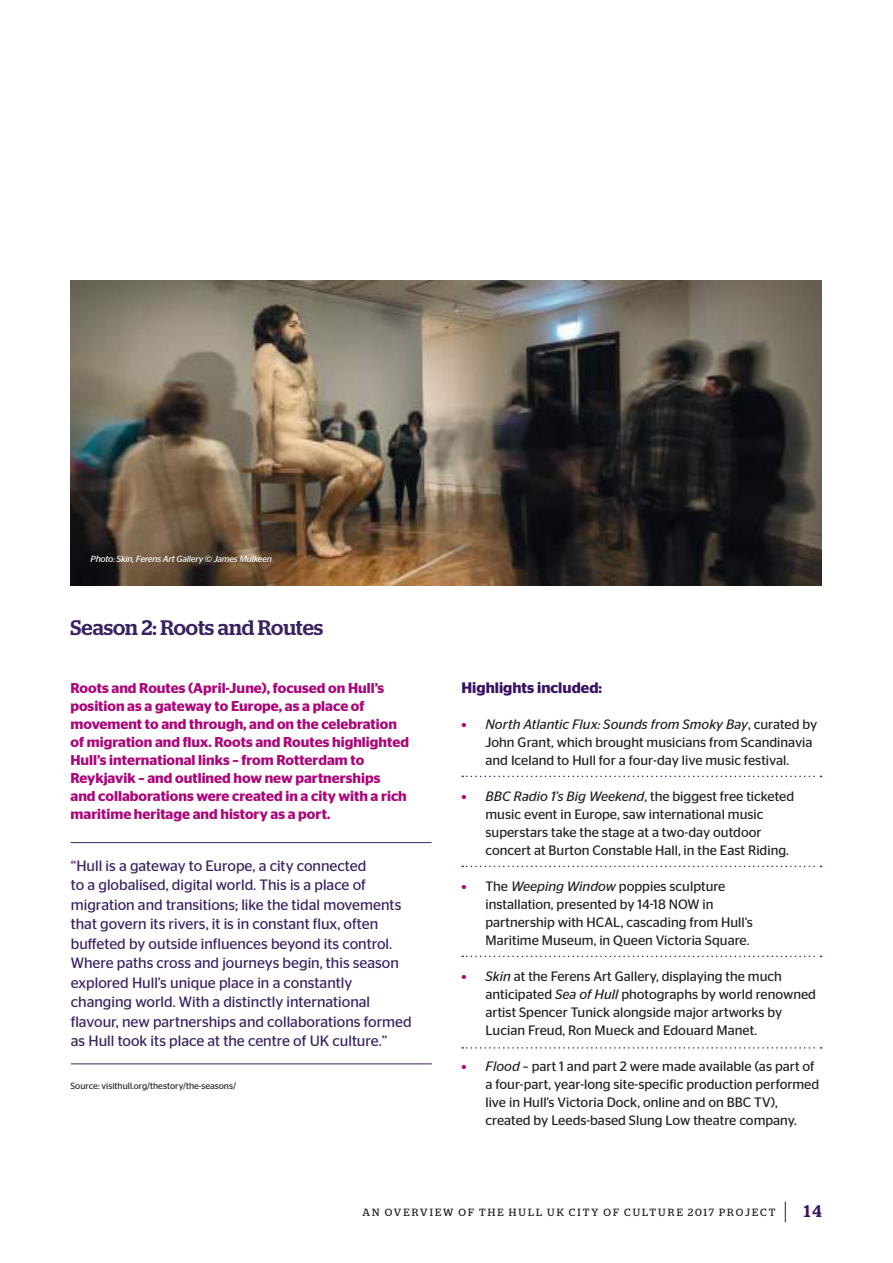
<style>
.page{position:relative;width:893px;height:1263px;background:#fff}
.page>*{position:absolute;margin:0;border:0;box-sizing:border-box;transform-origin:0 0}
.t1{font:500 21px "Stag";color:#392261}
.t2{font:500 16.8px "Stag";color:#391161}
.t3{font:600 15.15px "Stag Sans";color:#391161}
.t4{font:15px/19.5px "Stag Sans";color:#392261}
.t5{font:600 14.25px/18px "Stag Sans";color:#ad067a}
.t6{font:13.65px/18px "Stag Sans";color:#241f1f}
.t7{font:10.5px "Stag";letter-spacing:.195em;color:#241f1f}
.t8{font:9px "Stag Sans";color:#241f1f}
.t9{font:italic 9px "Stag Sans";letter-spacing:-.02em;color:#fff}
.s1{font-weight:600;font-size:14.25px;color:#ad067a}
.s2{font-style:italic}
</style>
<div class="page">
<svg style="left:785px;top:1202px;width:1px;height:20px"></svg>
<hr style="left:70px;top:842px;width:361px;height:1px;background:#392261">
<hr style="left:71px;top:1063px;width:361px;height:1px;background:#392261">
<img style="left:71px;top:281px;width:751px;height:304px">
<svg style="left:462px;top:776px;width:360px;height:1px"></svg>
<svg style="left:462px;top:866px;width:360px;height:1px"></svg>
<svg style="left:462px;top:956px;width:360px;height:1px"></svg>
<svg style="left:462px;top:1047px;width:360px;height:2px"></svg>
<p class="t9" style="left:90px;top:554px;width:183px">Photo: Skin, Ferens Art Gallery © James Mulkeen</p>
<h1 class="t1" style="left:70px;top:615px;width:254px">Season 2: Roots and Routes</h1>
<p class="t5" style="left:70px;top:679px;width:340px">Roots and Routes (April-June), focused on Hull’s position as a gateway to Europe, as a place of movement to and through, and on the celebration of migration and flux. Roots and Routes highlighted Hull’s international links – from Rotterdam to Reykjavik – and outlined how new partnerships and collaborations were created in a city with a rich maritime heritage and history as a port.</p>
<p class="t3" style="left:461px;top:679px;width:142px">Highlights included:</p>
<p class="t6" style="left:485px;top:715px;width:333px;text-indent:-24px"><span class="s1">•</span> <span class="s2">North Atlantic Flux: Sounds from Smoky Bay</span>, curated by<br>John Grant, which brought musicians from Scandinavia and Iceland to Hull for a four-day live music festival.</p>
<p class="t6" style="left:485px;top:787px;width:310px;text-indent:-24px"><span class="s1">•</span> <span class="s2">BBC Radio 1’s Big Weekend</span>, the biggest free ticketed music event in Europe, saw international music superstars take the stage at a two-day outdoor concert at Burton Constable Hall, in the East Riding.</p>
<p class="t6" style="left:485px;top:877px;width:269px;text-indent:-24px"><span class="s1">•</span> The <span class="s2">Weeping Window</span> poppies sculpture installation, presented by 14-18 NOW in partnership with HCAL, cascading from Hull’s Maritime Museum, in Queen Victoria Square.</p>
<p class="t6" style="left:485px;top:967px;width:332px;text-indent:-24px"><span class="s1">•</span> <span class="s2">Skin</span> at the Ferens Art Gallery, displaying the much anticipated <span class="s2">Sea of Hull</span> photographs by world renowned artist Spencer Tunick alongside major artworks by Lucian Freud, Ron Mueck and Edouard Manet.</p>
<p class="t6" style="left:485px;top:1057px;width:335px;text-indent:-24px"><span class="s1">•</span> <span class="s2">Flood</span> – part 1 and part 2 were made available (as part of a four-part, year-long site-specific production performed live in Hull’s Victoria Dock, online and on BBC TV), created by Leeds-based Slung Low theatre company.</p>
<p class="t4" style="left:71px;top:856px;width:342px">“Hull is a gateway to Europe, a city connected<br>to a globalised, digital world. This is a place of migration and transitions; like the tidal movements that govern its rivers, it is in constant flux, often buffeted by outside influences beyond its control.<br>Where paths cross and journeys begin, this season explored Hull’s unique place in a constantly changing world. With a distinctly international flavour, new partnerships and collaborations formed as Hull took its place at the centre of UK culture.”</p>
<p class="t8" style="left:70px;top:1081px;width:167px">Source: visithull.org/thestory/the-seasons/</p>
<p class="t7" style="left:362px;top:1206px;width:414px">AN OVERVIEW OF THE HULL UK CITY OF CULTURE 2017 PROJECT</p>
<p class="t2" style="left:804px;top:1201px;width:19px">14</p>
</div>
